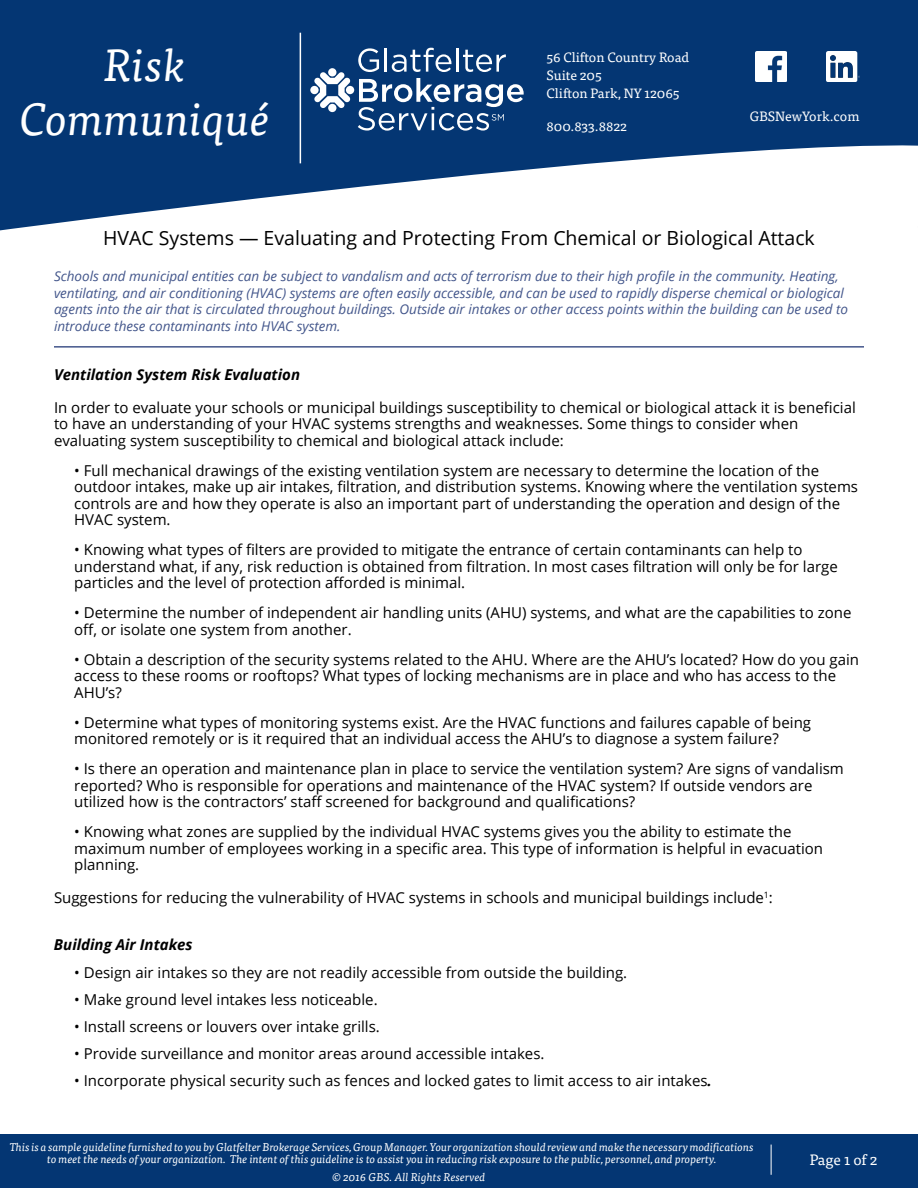
<style>
.page{position:relative;width:918px;height:1188px;background:#fff}
.page>*{position:absolute;margin:0;border:0;box-sizing:border-box;transform-origin:0 0}
.t1{font:italic 45px/54px "Tisa Pro";color:#fff;text-align:center}
.t2{font:19.5px "Open Sans";color:#000}
.t3{font:15px/16.5px "Open Sans";color:#000}
.t4{font:italic 700 15px "Open Sans";color:#000}
.t5{font:15px "Tisa Pro";color:#fff}
.t6{font:italic 13.5px/16.5px "Open Sans";color:#43568b}
.t7{font:13.5px/18px "Tisa Pro";color:#fff}
.t8{font:italic 11.25px/12px "Tisa Pro";color:#fff;text-align:center}
.s1{font-weight:700;font-style:italic}
</style>
<div class="page">
<svg style="left:0;top:0;width:918px;height:230px;fill:#043673"></svg>
<div style="left:0;top:1134px;width:918px;height:54px;background:#043673"></div>
<img style="left:755px;top:51px;width:31px;height:31px">
<img style="left:826px;top:51px;width:33px;height:31px">
<svg style="left:358px;top:48px;width:21px;height:24px"></svg>
<hr style="left:385px;top:48px;width:2px;height:24px;background:#fff">
<svg style="left:392px;top:48px;width:59px;height:24px"></svg>
<hr style="left:456px;top:48px;width:3px;height:24px;background:#fff">
<svg style="left:463px;top:50px;width:43px;height:22px"></svg>
<svg style="left:358px;top:78px;width:166px;height:53px"></svg>
<div style="left:328px;top:68px;width:8px;height:8px;background:#fff;border-radius:50%"></div>
<div style="left:328px;top:104px;width:8px;height:8px;background:#fff;border-radius:50%"></div>
<div style="left:346px;top:86px;width:8px;height:8px;background:#fff;border-radius:50%"></div>
<div style="left:310px;top:86px;width:9px;height:8px;background:#fff;border-radius:50%"></div>
<svg style="left:314px;top:72px;width:36px;height:36px"></svg>
<hr style="left:54px;top:346px;width:810px;height:2px;background:#43568b">
<hr style="left:300px;top:33px;width:1px;height:130px;background:#fff">
<hr style="left:771px;top:1145px;width:1px;height:30px;background:#fff">
<h1 class="t1" style="left:20px;top:35px;width:252px">Risk<br>Communiqué</h1>
<p class="t7" style="left:547px;top:47px;width:144px">56 Clifton Country Road<br>Suite 205<br>Clifton Park, NY 12065</p>
<p class="t7" style="left:547px;top:116px;width:82px">800.833.8822</p>
<p class="t7" style="left:750px;top:106px;width:111px">GBSNewYork.com</p>
<h2 class="t2" style="left:103px;top:225px;width:713px">HVAC Systems — Evaluating and Protecting From Chemical or Biological Attack</h2>
<p class="t6" style="left:54px;top:268px;width:796px">Schools and municipal entities can be subject to vandalism and acts of terrorism due to their high profile in the community. Heating, ventilating, and air conditioning (HVAC) systems are often easily accessible, and can be used to rapidly disperse chemical or biological agents into the air that is circulated throughout buildings. Outside air intakes or other access points within the building can be used to introduce these contaminants into HVAC system.</p>
<p class="t4" style="left:54px;top:364px;width:248px">Ventilation System Risk Evaluation</p>
<p class="t3" style="left:54px;top:399px;width:803px">In order to evaluate your schools or municipal buildings susceptibility to chemical or biological attack it is beneficial to have an understanding of your HVAC systems strengths and weaknesses. Some things to consider when evaluating system susceptibility to chemical and biological attack include:</p>
<p class="t3" style="left:74px;top:462px;width:785px">• Full mechanical drawings of the existing ventilation system are necessary to determine the location of the outdoor intakes, make up air intakes, filtration, and distribution systems. Knowing where the ventilation systems controls are and how they operate is also an important part of understanding the operation and design of the HVAC system.</p>
<p class="t3" style="left:74px;top:541px;width:765px">• Knowing what types of filters are provided to mitigate the entrance of certain contaminants can help to understand what, if any, risk reduction is obtained from filtration. In most cases filtration will only be for large particles and the level of protection afforded is minimal.</p>
<p class="t3" style="left:74px;top:604px;width:779px">• Determine the number of independent air handling units (AHU) systems, and what are the capabilities to zone off, or isolate one system from another.</p>
<p class="t3" style="left:74px;top:651px;width:786px">• Obtain a description of the security systems related to the AHU. Where are the AHU’s located? How do you gain access to these rooms or rooftops? What types of locking mechanisms are in place and who has access to the<br>AHU’s?</p>
<p class="t3" style="left:74px;top:714px;width:738px">• Determine what types of monitoring systems exist. Are the HVAC functions and failures capable of being monitored remotely or is it required that an individual access the AHU’s to diagnose a system failure?</p>
<p class="t3" style="left:74px;top:760px;width:771px">• Is there an operation and maintenance plan in place to service the ventilation system? Are signs of vandalism reported? Who is responsible for operations and maintenance of the HVAC system? If outside vendors are utilized how is the contractors’ staff screened for background and qualifications?</p>
<p class="t3" style="left:74px;top:823px;width:750px">• Knowing what zones are supplied by the individual HVAC systems gives you the ability to estimate the maximum number of employees working in a specific area. This type of information is helpful in evacuation planning.</p>
<p class="t3" style="left:54px;top:889px;width:720px">Suggestions for reducing the vulnerability of HVAC systems in schools and municipal buildings include<sup>1</sup>:</p>
<p class="t4" style="left:54px;top:934px;width:140px">Building Air Intakes</p>
<p class="t3" style="left:74px;top:964px;width:554px">• Design air intakes so they are not readily accessible from outside the building.</p>
<p class="t3" style="left:74px;top:991px;width:305px">• Make ground level intakes less noticeable.</p>
<p class="t3" style="left:74px;top:1018px;width:307px">• Install screens or louvers over intake grills.</p>
<p class="t3" style="left:74px;top:1045px;width:472px">• Provide surveillance and monitor areas around accessible intakes.</p>
<p class="t3" style="left:74px;top:1072px;width:639px">• Incorporate physical security such as fences and locked gates to limit access to air intakes<span class="s1">.</span></p>
<p class="t8" style="left:10px;top:1140px;width:746px">This is a sample guideline furnished to you by Glatfelter Brokerage Services, Group Manager. Your organization should review and make the necessary modifications to meet the needs of your organization. The intent of this guideline is to assist you in reducing risk exposure to the public, personnel, and property.</p>
<p class="t8" style="left:332px;top:1170px;width:155px">© 2016 GBS. All Rights Reserved</p>
<p class="t5" style="left:810px;top:1149px;width:69px">Page 1 of 2</p>
</div>
